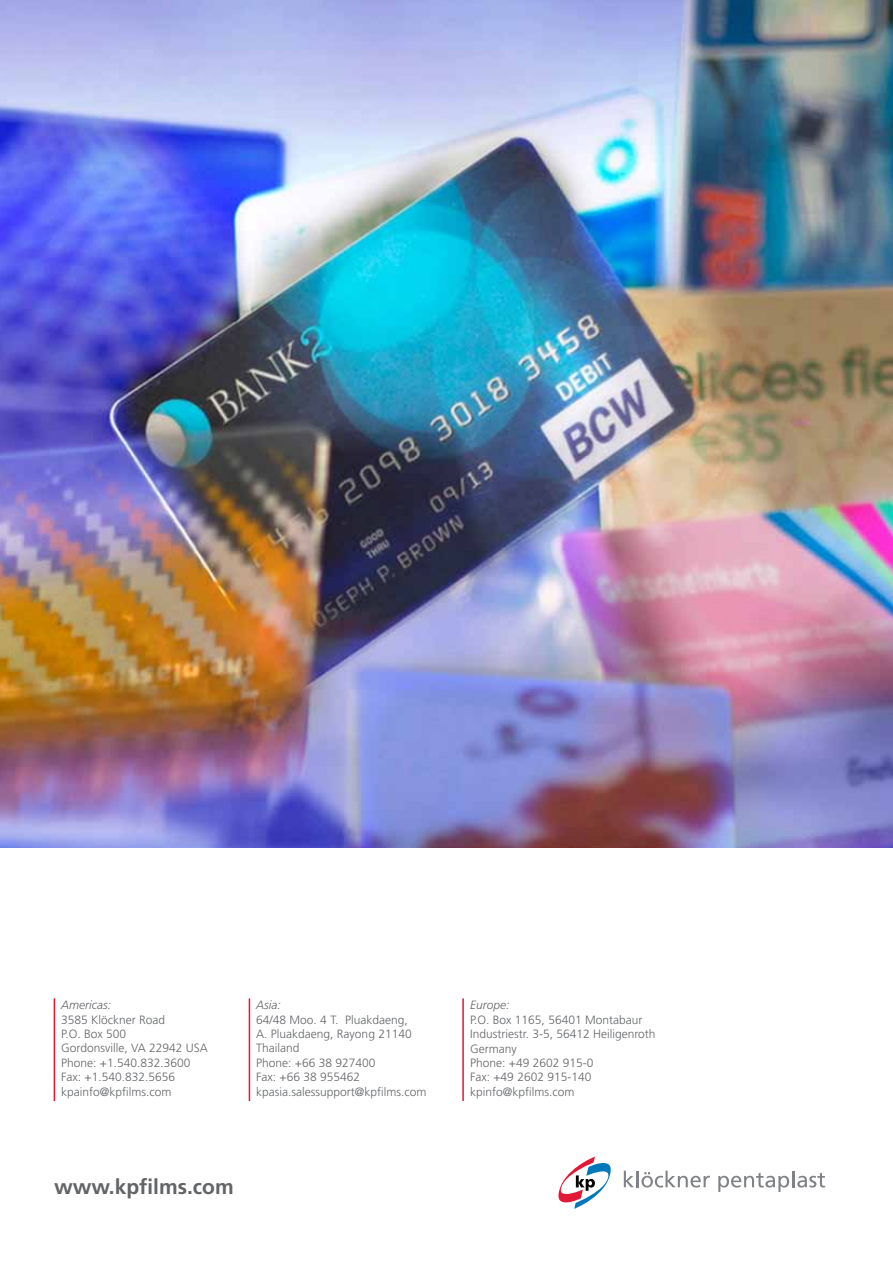
<style>
.page{position:relative;width:893px;height:1263px;background:#fff}
.page>*{position:absolute;margin:0;border:0;box-sizing:border-box;transform-origin:0 0}
.t1{font:700 21px "Frutiger";color:#636466}
.t2{font:300 12px/14.4px "Frutiger";color:#656669}
.t3{font:italic 300 12px "Frutiger";color:#656669}
</style>
<div class="page">
<img style="left:0;top:0;width:893px;height:847px">
<svg style="left:558px;top:1156px;width:53px;height:53px"></svg>
<svg style="left:624px;top:1171px;width:86px;height:16px"></svg>
<svg style="left:718px;top:1171px;width:107px;height:21px"></svg>
<hr style="left:462px;top:998px;width:2px;height:103px;background:#e31837">
<hr style="left:249px;top:998px;width:1px;height:103px;background:#e31837">
<hr style="left:54px;top:998px;width:1px;height:103px;background:#e31837">
<p class="t3" style="left:61px;top:998px;width:51px">Americas:</p>
<p class="t2" style="left:61px;top:1012px;width:148px">3585 Klöckner Road<br>P.O. Box 500<br>Gordonsville, VA 22942 USA<br>Phone: +1.540.832.3600<br>Fax: +1.540.832.5656 kpainfo@kpfilms.com</p>
<p class="t3" style="left:256px;top:998px;width:26px">Asia:</p>
<p class="t2" style="left:256px;top:1012px;width:172px">64/48 Moo. 4 T. Pluakdaeng,<br>A. Pluakdaeng, Rayong 21140<br>Thailand<br>Phone: +66 38 927400<br>Fax: +66 38 955462 kpasia.salessupport@kpfilms.com</p>
<h1 class="t1" style="left:54px;top:1174px;width:181px">www.kpfilms.com</h1>
<p class="t3" style="left:470px;top:998px;width:41px">Europe:</p>
<p class="t2" style="left:470px;top:1013px;width:187px">P.O. Box 1165, 56401 Montabaur<br>Industriestr. 3-5, 56412 Heiligenroth<br>Germany<br>Phone: +49 2602 915-0<br>Fax: +49 2602 915-140 kpinfo@kpfilms.com</p>
</div>
